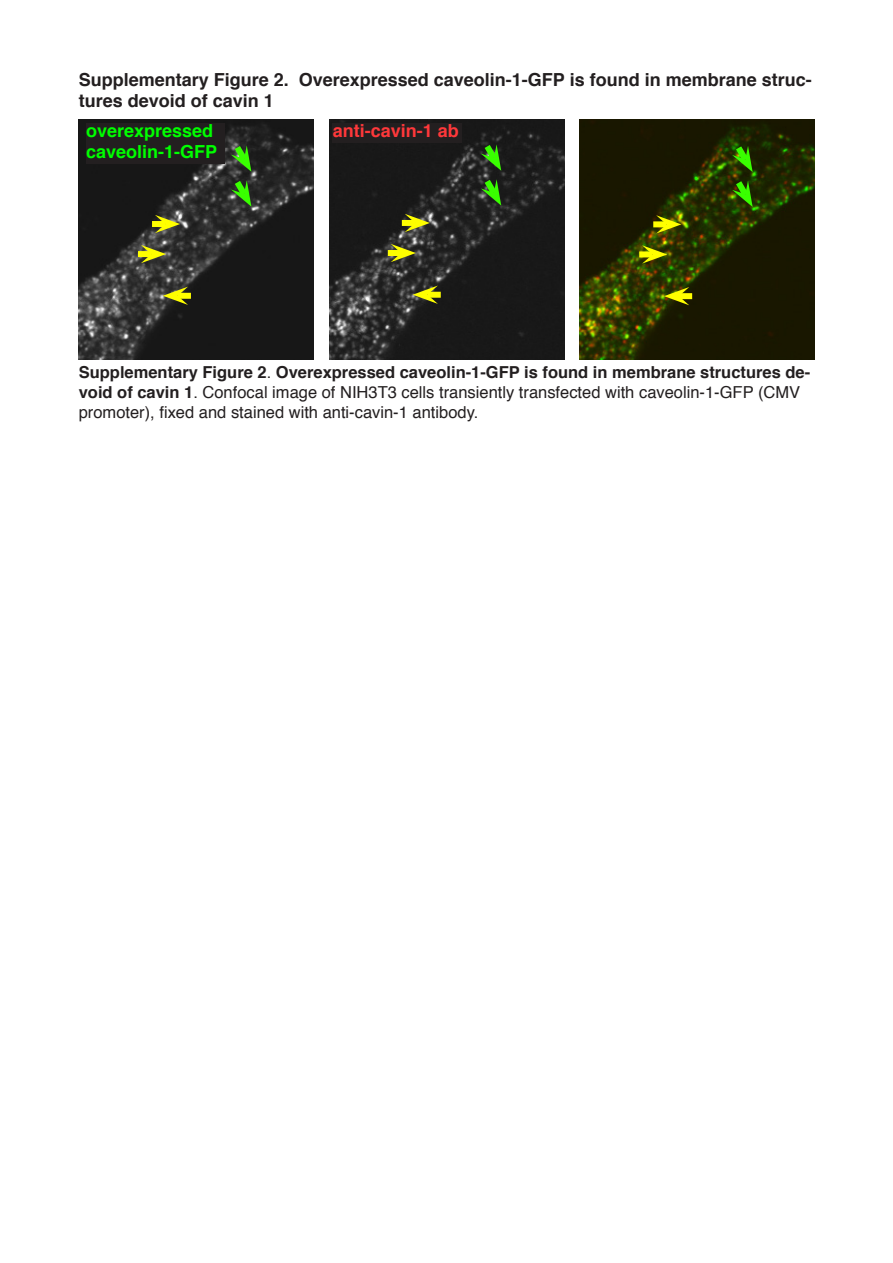
<style>
.page{position:relative;width:893px;height:1263px;background:#fff}
.page>*{position:absolute;margin:0;border:0;box-sizing:border-box;transform-origin:0 0}
.t1{font:700 18px/21.6px "Helvetica";color:#231f20}
.t2{font:700 18px "Helvetica";color:#0f0}
.t3{font:700 18px "Helvetica";color:#ff383a}
.t4{font:16.5px/19.8px "Helvetica";color:#231f20}
.s1{font-weight:700}
</style>
<div class="page">
<img style="left:579px;top:119px;width:235px;height:240px">
<img style="left:79px;top:119px;width:235px;height:240px">
<img style="left:330px;top:119px;width:234px;height:240px">
<div style="left:86px;top:123px;width:138px;height:41px;background:#231f20"></div>
<div style="left:333px;top:123px;width:129px;height:20px;background:#231f20"></div>
<div style="left:639px;top:251px;width:13px;height:6px;background:#ff0"></div>
<svg style="left:642px;top:245px;width:25px;height:19px"></svg>
<div style="left:679px;top:293px;width:13px;height:6px;background:#ff0"></div>
<svg style="left:664px;top:287px;width:25px;height:18px"></svg>
<div style="left:653px;top:221px;width:13px;height:6px;background:#ff0"></div>
<svg style="left:656px;top:215px;width:25px;height:19px"></svg>
<svg style="left:730px;top:140px;width:23px;height:67px"></svg>
<div style="left:388px;top:250px;width:13px;height:6px;background:#ff0"></div>
<svg style="left:391px;top:244px;width:25px;height:18px"></svg>
<div style="left:427px;top:292px;width:14px;height:6px;background:#ff0"></div>
<svg style="left:413px;top:286px;width:25px;height:18px"></svg>
<div style="left:402px;top:220px;width:13px;height:6px;background:#ff0"></div>
<svg style="left:405px;top:214px;width:25px;height:18px"></svg>
<svg style="left:479px;top:138px;width:23px;height:68px"></svg>
<div style="left:138px;top:251px;width:13px;height:6px;background:#ff0"></div>
<svg style="left:141px;top:245px;width:25px;height:18px"></svg>
<div style="left:178px;top:293px;width:13px;height:6px;background:#ff0"></div>
<svg style="left:163px;top:287px;width:25px;height:18px"></svg>
<div style="left:152px;top:221px;width:13px;height:6px;background:#ff0"></div>
<svg style="left:155px;top:215px;width:25px;height:18px"></svg>
<svg style="left:229px;top:139px;width:23px;height:68px"></svg>
<p class="t1" style="left:79px;top:69px;width:734px">Supplementary Figure 2. Overexpressed caveolin-1-GFP is found in membrane struc&shy;tures devoid of cavin 1</p>
<p class="t2" style="left:86px;top:116px;width:129px">overexpressed</p>
<p class="t2" style="left:86px;top:137px;width:133px">caveolin-1-GFP</p>
<p class="t3" style="left:333px;top:116px;width:128px">anti-cavin-1 ab</p>
<p class="t4" style="left:79px;top:363px;width:733px"><span class="s1">Supplementary Figure 2</span>. <span class="s1">Overexpressed caveolin-1-GFP is found in membrane structures de&shy;void of cavin 1</span>. Confocal image of NIH3T3 cells transiently transfected with caveolin-1-GFP (CMV promoter), fixed and stained with anti-cavin-1 antibody.</p>
</div>
